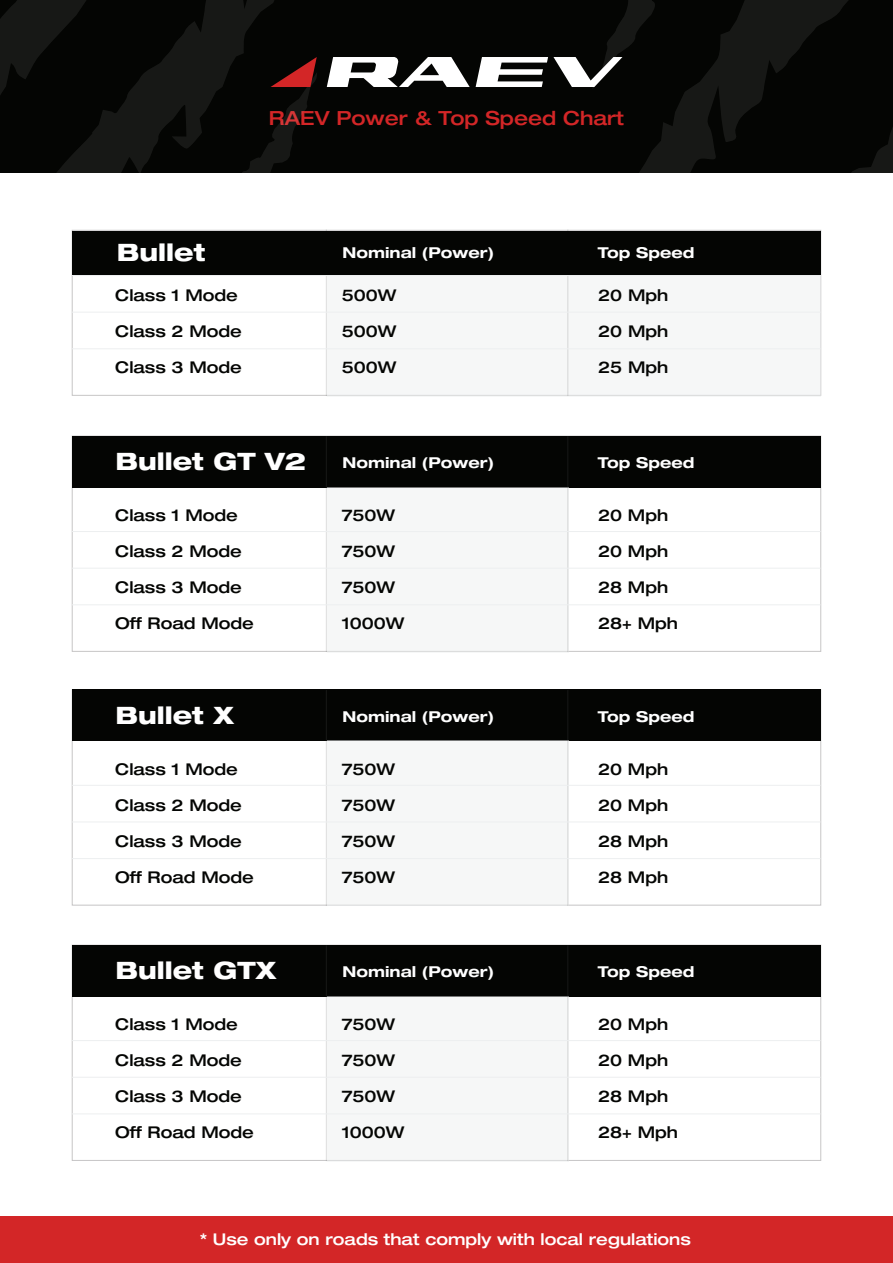
<style>
.page{position:relative;width:893px;height:1263px;background:#fff}
.page>*{position:absolute;margin:0;border:0;box-sizing:border-box;transform-origin:0 0}
.t1{font:800 expanded 24px "Helvetica Neue LT Std";color:#fff}
.t2{font:500 expanded 19.5px "Helvetica Neue LT Std";color:#d32627}
.t3{font:500 expanded 16.2px "Helvetica Neue LT Std";color:#040503}
.t4{font:500 expanded 16.2px "Helvetica Neue LT Std";color:#fff}
.t5{font:700 expanded 15px "Helvetica Neue LT Std";color:#fff}
</style>
<div class="page">
<div style="left:0;top:0;width:893px;height:173px;background:#040503"></div>
<svg style="left:327px;top:57px;width:143px;height:30px"></svg>
<svg style="left:476px;top:0;width:417px;height:173px"></svg>
<svg style="left:0;top:0;width:317px;height:173px"></svg>
<div style="left:327px;top:231px;width:493px;height:165px;background:#f6f7f7"></div>
<hr style="left:326px;top:230px;width:1px;height:166px;background:#606160">
<hr style="left:567px;top:230px;width:1px;height:166px;background:#606160">
<div style="left:72px;top:231px;width:748px;height:43px;background:#040503"></div>
<hr style="left:72px;top:275px;width:748px;height:1px;background:#edeff0">
<hr style="left:72px;top:312px;width:748px;height:1px;background:#edeff0">
<hr style="left:72px;top:348px;width:748px;height:1px;background:#edeff0">
<div style="left:72px;top:436px;width:748px;height:51px;background:#040503"></div>
<div style="left:327px;top:487px;width:241px;height:165px;background:#f6f7f7"></div>
<hr style="left:326px;top:436px;width:1px;height:216px;background:#606160">
<hr style="left:567px;top:436px;width:1px;height:216px;background:#606160">
<hr style="left:72px;top:531px;width:748px;height:1px;background:#edeff0">
<hr style="left:72px;top:568px;width:748px;height:1px;background:#edeff0">
<hr style="left:72px;top:604px;width:748px;height:1px;background:#edeff0">
<div style="left:72px;top:690px;width:748px;height:51px;background:#040503"></div>
<div style="left:327px;top:741px;width:241px;height:165px;background:#f6f7f7"></div>
<hr style="left:326px;top:690px;width:1px;height:216px;background:#606160">
<hr style="left:567px;top:690px;width:1px;height:216px;background:#606160">
<hr style="left:72px;top:785px;width:748px;height:1px;background:#edeff0">
<hr style="left:72px;top:821px;width:748px;height:1px;background:#edeff0">
<hr style="left:72px;top:858px;width:748px;height:1px;background:#edeff0">
<div style="left:72px;top:945px;width:748px;height:51px;background:#040503"></div>
<div style="left:327px;top:996px;width:241px;height:165px;background:#f6f7f7"></div>
<hr style="left:326px;top:945px;width:1px;height:216px;background:#606160">
<hr style="left:567px;top:945px;width:1px;height:216px;background:#606160">
<hr style="left:72px;top:1040px;width:748px;height:1px;background:#edeff0">
<hr style="left:72px;top:1077px;width:748px;height:1px;background:#edeff0">
<hr style="left:72px;top:1113px;width:748px;height:1px;background:#edeff0">
<div style="left:0;top:1217px;width:893px;height:46px;background:#d32627"></div>
<p class="t2" style="left:269px;top:105px;width:357px">RAEV Power &amp; Top Speed Chart</p>
<h1 class="t1" style="left:117px;top:237px;width:90px">Bullet</h1>
<p class="t5" style="left:343px;top:244px;width:153px">Nominal (Power)</p>
<p class="t5" style="left:598px;top:244px;width:98px">Top Speed</p>
<p class="t3" style="left:115px;top:285px;width:124px">Class 1 Mode</p>
<p class="t3" style="left:115px;top:321px;width:128px">Class 2 Mode</p>
<p class="t3" style="left:115px;top:357px;width:128px">Class 3 Mode</p>
<p class="t3" style="left:342px;top:285px;width:56px">500W</p>
<p class="t3" style="left:342px;top:321px;width:56px">500W</p>
<p class="t3" style="left:342px;top:357px;width:56px">500W</p>
<p class="t3" style="left:598px;top:285px;width:71px">20 Mph</p>
<p class="t3" style="left:598px;top:321px;width:71px">20 Mph</p>
<p class="t3" style="left:598px;top:357px;width:71px">25 Mph</p>
<h1 class="t1" style="left:115px;top:446px;width:192px">Bullet GT V2</h1>
<p class="t5" style="left:343px;top:453px;width:153px">Nominal (Power)</p>
<p class="t5" style="left:598px;top:453px;width:98px">Top Speed</p>
<p class="t3" style="left:342px;top:505px;width:55px">750W</p>
<p class="t3" style="left:342px;top:541px;width:55px">750W</p>
<p class="t3" style="left:342px;top:577px;width:55px">750W</p>
<p class="t3" style="left:342px;top:613px;width:64px">1000W</p>
<p class="t3" style="left:115px;top:505px;width:124px">Class 1 Mode</p>
<p class="t3" style="left:115px;top:541px;width:128px">Class 2 Mode</p>
<p class="t3" style="left:115px;top:577px;width:128px">Class 3 Mode</p>
<p class="t3" style="left:115px;top:613px;width:140px">Off Road Mode</p>
<p class="t3" style="left:598px;top:505px;width:71px">20 Mph</p>
<p class="t3" style="left:598px;top:541px;width:71px">20 Mph</p>
<p class="t3" style="left:598px;top:577px;width:71px">28 Mph</p>
<p class="t3" style="left:598px;top:613px;width:81px">28+ Mph</p>
<h1 class="t1" style="left:115px;top:700px;width:120px">Bullet X</h1>
<p class="t5" style="left:343px;top:707px;width:153px">Nominal (Power)</p>
<p class="t5" style="left:598px;top:707px;width:98px">Top Speed</p>
<p class="t3" style="left:342px;top:759px;width:55px">750W</p>
<p class="t3" style="left:342px;top:795px;width:55px">750W</p>
<p class="t3" style="left:342px;top:831px;width:55px">750W</p>
<p class="t3" style="left:342px;top:867px;width:55px">750W</p>
<p class="t3" style="left:115px;top:759px;width:124px">Class 1 Mode</p>
<p class="t3" style="left:115px;top:795px;width:128px">Class 2 Mode</p>
<p class="t3" style="left:115px;top:831px;width:128px">Class 3 Mode</p>
<p class="t3" style="left:115px;top:867px;width:140px">Off Road Mode</p>
<p class="t3" style="left:598px;top:759px;width:71px">20 Mph</p>
<p class="t3" style="left:598px;top:795px;width:71px">20 Mph</p>
<p class="t3" style="left:598px;top:831px;width:71px">28 Mph</p>
<p class="t3" style="left:598px;top:867px;width:71px">28 Mph</p>
<h1 class="t1" style="left:115px;top:955px;width:162px">Bullet GTX</h1>
<p class="t5" style="left:343px;top:962px;width:153px">Nominal (Power)</p>
<p class="t5" style="left:598px;top:962px;width:98px">Top Speed</p>
<p class="t3" style="left:342px;top:1014px;width:55px">750W</p>
<p class="t3" style="left:342px;top:1050px;width:55px">750W</p>
<p class="t3" style="left:342px;top:1086px;width:55px">750W</p>
<p class="t3" style="left:342px;top:1122px;width:64px">1000W</p>
<p class="t3" style="left:115px;top:1014px;width:124px">Class 1 Mode</p>
<p class="t3" style="left:115px;top:1050px;width:128px">Class 2 Mode</p>
<p class="t3" style="left:115px;top:1086px;width:128px">Class 3 Mode</p>
<p class="t3" style="left:115px;top:1122px;width:140px">Off Road Mode</p>
<p class="t3" style="left:598px;top:1014px;width:71px">20 Mph</p>
<p class="t3" style="left:598px;top:1050px;width:71px">20 Mph</p>
<p class="t3" style="left:598px;top:1086px;width:71px">28 Mph</p>
<p class="t3" style="left:598px;top:1122px;width:81px">28+ Mph</p>
<p class="t4" style="left:200px;top:1229px;width:493px">* Use only on roads that comply with local regulations</p>
</div>
